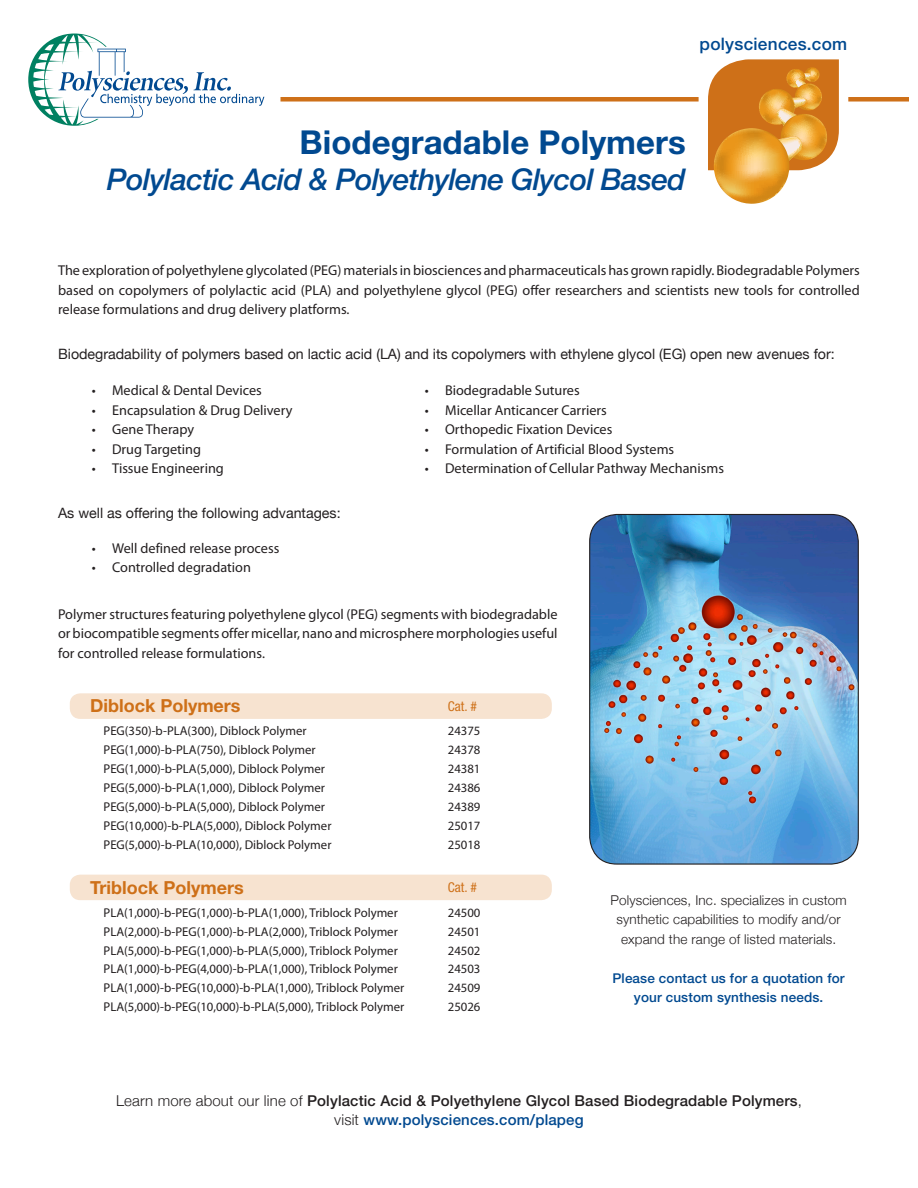
<style>
.page{position:relative;width:918px;height:1188px;background:#fff}
.page>*{position:absolute;margin:0;border:0;box-sizing:border-box;transform-origin:0 0}
.t1{font:700 33px "Helvetica Neue";color:#014990}
.t2{font:italic 500 30px "Helvetica Neue";letter-spacing:-.025em;color:#014990}
.t3{font:700 18px "Helvetica Neue";color:#ce7018}
.Kicker{font:500 17.25px "Helvetica Neue";letter-spacing:.015em;color:#014990}
.t4{font:500 15px "Helvetica Neue";letter-spacing:.01em;color:#231f20}
.t5{font:500 15px "Helvetica Neue";letter-spacing:.01em;color:#014990}
.t6{font:14.25px/19.5px "Myriad Pro";color:#231f20;text-align:justify}
.t7{font:14.25px "Helvetica Neue";color:#231f20}
.t8{font:300 13.5px/19.5px "Helvetica Neue";letter-spacing:.01em;color:#231f20;text-align:center}
.t9{font:500 13.5px/19.5px "Helvetica Neue";letter-spacing:.01em;color:#014990;text-align:center}
.t10{font:condensed 13.5px "Helvetica Neue";letter-spacing:.005em;color:#ce7018}
.t11{font:12.75px "Myriad Pro";color:#231f20}
.s1{font-weight:300}
.s2{font-weight:300;color:#231f20}
</style>
<div class="page">
<div style="left:280px;top:97px;width:419px;height:5px;background:#ce7018"></div>
<div style="left:848px;top:97px;width:61px;height:5px;background:#ce7018"></div>
<svg style="left:28px;top:34px;width:236px;height:92px"></svg>
<svg style="left:708px;top:59px;width:131px;height:145px"></svg>
<div style="left:70px;top:693px;width:482px;height:26px;background:#f7e3d0;border-radius:11px"></div>
<img style="left:590px;top:514px;width:268px;height:349px">
<div style="left:589px;top:514px;width:270px;height:351px;border:1px solid #231f20;border-radius:27px"></div>
<div style="left:70px;top:875px;width:482px;height:25px;background:#f7e3d0;border-radius:11px"></div>
<p class="Kicker" style="left:700px;top:34px;width:149px">polysciences.com</p>
<p class="t1" style="left:300px;top:121px;width:388px">Biodegradable Polymers</p>
<p class="t2" style="left:107px;top:161px;width:580px">Polylactic Acid &amp; Polyethylene Glycol Based</p>
<p class="t6" style="left:58px;top:261px;width:803px">The exploration of polyethylene glycolated (PEG) materials in biosciences and pharmaceuticals has grown rapidly. Biodegradable Polymers based on copolymers of polylactic acid (PLA) and polyethylene glycol (PEG) offer researchers and scientists new tools for controlled release formulations and drug delivery platforms.</p>
<p class="t7" style="left:58px;top:346px;width:778px">Biodegradability of polymers based on lactic acid (LA) and its copolymers with ethylene glycol (EG) open new avenues for:</p>
<p class="t6" style="left:92px;top:381px;width:172px">• Medical &amp; Dental Devices</p>
<p class="t6" style="left:92px;top:400px;width:202px">• Encapsulation &amp; Drug Delivery</p>
<p class="t6" style="left:92px;top:420px;width:104px">• Gene Therapy</p>
<p class="t6" style="left:92px;top:439px;width:111px">• Drug Targeting</p>
<p class="t6" style="left:92px;top:459px;width:134px">• Tissue Engineering</p>
<p class="t6" style="left:425px;top:381px;width:156px">• Biodegradable Sutures</p>
<p class="t6" style="left:425px;top:400px;width:184px">• Micellar Anticancer Carriers</p>
<p class="t6" style="left:425px;top:420px;width:189px">• Orthopedic Fixation Devices</p>
<p class="t6" style="left:425px;top:439px;width:251px">• Formulation of Artificial Blood Systems</p>
<p class="t6" style="left:425px;top:459px;width:301px">• Determination of Cellular Pathway Mechanisms</p>
<p class="t7" style="left:58px;top:505px;width:284px">As well as offering the following advantages:</p>
<p class="t6" style="left:92px;top:538px;width:189px">• Well defined release process</p>
<p class="t6" style="left:92px;top:558px;width:161px">• Controlled degradation</p>
<p class="t6" style="left:58px;top:604px;width:501px">Polymer structures featuring polyethylene glycol (PEG) segments with biodegradable or biocompatible segments offer micellar, nano and microsphere morphologies useful for controlled release formulations.</p>
<p class="t3" style="left:90px;top:695px;width:152px">Diblock Polymers</p>
<p class="t10" style="left:448px;top:698px;width:31px">Cat. #</p>
<p class="t11" style="left:104px;top:723px;width:205px">PEG(350)-b-PLA(300), Diblock Polymer</p>
<p class="t11" style="left:448px;top:723px;width:34px">24375</p>
<p class="t11" style="left:104px;top:742px;width:214px">PEG(1,000)-b-PLA(750), Diblock Polymer</p>
<p class="t11" style="left:448px;top:742px;width:34px">24378</p>
<p class="t11" style="left:104px;top:761px;width:223px">PEG(1,000)-b-PLA(5,000), Diblock Polymer</p>
<p class="t11" style="left:448px;top:761px;width:34px">24381</p>
<p class="t11" style="left:104px;top:780px;width:223px">PEG(5,000)-b-PLA(1,000), Diblock Polymer</p>
<p class="t11" style="left:448px;top:780px;width:34px">24386</p>
<p class="t11" style="left:104px;top:799px;width:223px">PEG(5,000)-b-PLA(5,000), Diblock Polymer</p>
<p class="t11" style="left:448px;top:799px;width:34px">24389</p>
<p class="t11" style="left:104px;top:818px;width:229px">PEG(10,000)-b-PLA(5,000), Diblock Polymer</p>
<p class="t11" style="left:448px;top:818px;width:34px">25017</p>
<p class="t11" style="left:104px;top:837px;width:229px">PEG(5,000)-b-PLA(10,000), Diblock Polymer</p>
<p class="t11" style="left:448px;top:837px;width:34px">25018</p>
<p class="t3" style="left:90px;top:876px;width:155px">Triblock Polymers</p>
<p class="t10" style="left:448px;top:879px;width:31px">Cat. #</p>
<p class="t11" style="left:104px;top:905px;width:296px">PLA(1,000)-b-PEG(1,000)-b-PLA(1,000), Triblock Polymer</p>
<p class="t11" style="left:448px;top:905px;width:34px">24500</p>
<p class="t11" style="left:104px;top:923px;width:296px">PLA(2,000)-b-PEG(1,000)-b-PLA(2,000), Triblock Polymer</p>
<p class="t11" style="left:448px;top:923px;width:34px">24501</p>
<p class="t11" style="left:104px;top:942px;width:296px">PLA(5,000)-b-PEG(1,000)-b-PLA(5,000), Triblock Polymer</p>
<p class="t11" style="left:448px;top:942px;width:34px">24502</p>
<p class="t11" style="left:104px;top:961px;width:296px">PLA(1,000)-b-PEG(4,000)-b-PLA(1,000), Triblock Polymer</p>
<p class="t11" style="left:448px;top:961px;width:34px">24503</p>
<p class="t11" style="left:104px;top:980px;width:302px">PLA(1,000)-b-PEG(10,000)-b-PLA(1,000), Triblock Polymer</p>
<p class="t11" style="left:448px;top:980px;width:34px">24509</p>
<p class="t11" style="left:104px;top:999px;width:302px">PLA(5,000)-b-PEG(10,000)-b-PLA(5,000), Triblock Polymer</p>
<p class="t11" style="left:448px;top:999px;width:34px">25026</p>
<p class="t8" style="left:610px;top:890px;width:238px">Polysciences, Inc. specializes in custom synthetic capabilities to modify and/or expand the range of listed materials.</p>
<p class="t9" style="left:612px;top:968px;width:234px">Please contact us for a quotation for your custom synthesis needs.</p>
<p class="t4" style="left:116px;top:1091px;width:687px"><span class="s1">Learn more about our line of</span> Polylactic Acid &amp; Polyethylene Glycol Based Biodegradable Polymers<span class="s1">,</span></p>
<p class="t5" style="left:334px;top:1111px;width:251px"><span class="s2">visit</span> www.polysciences.com/plapeg</p>
</div>
